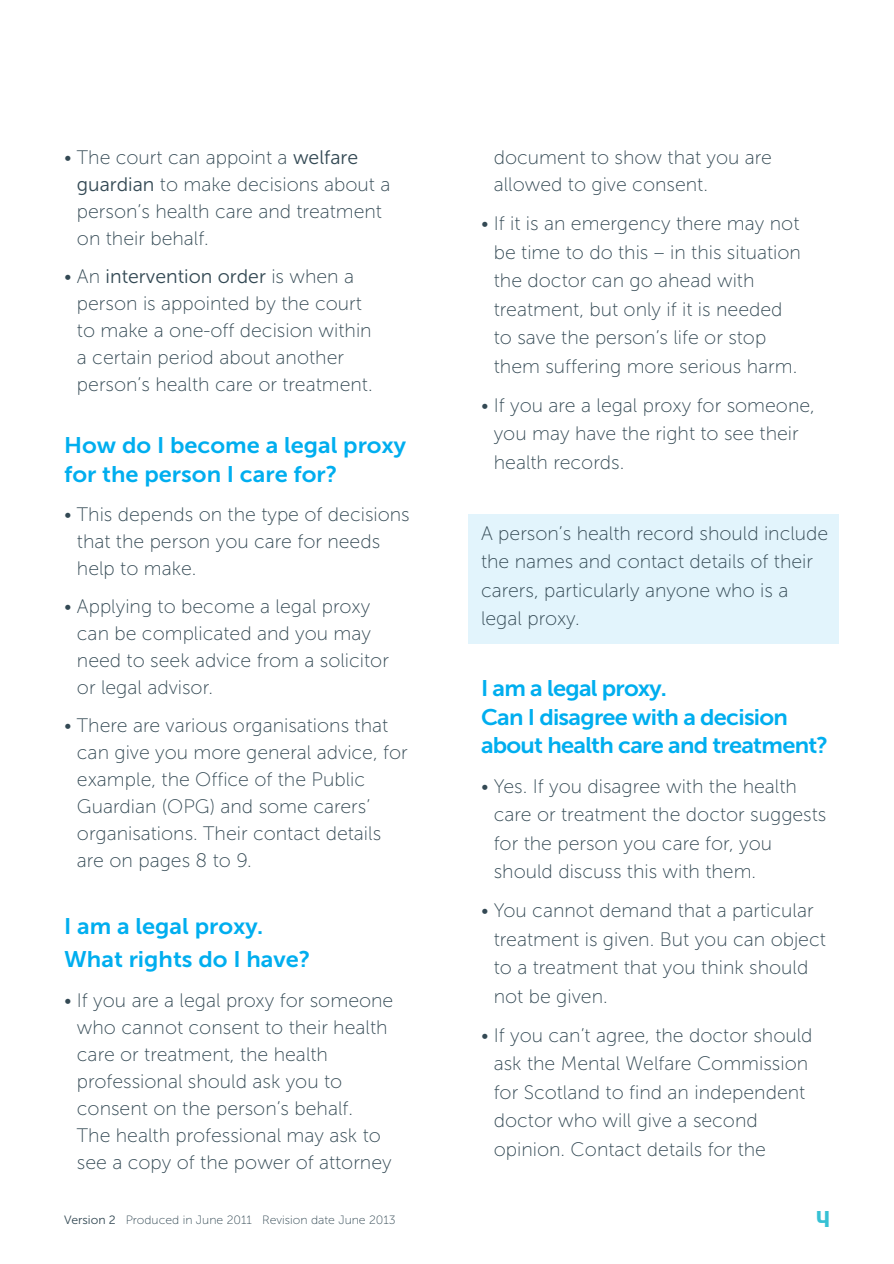
<style>
.page{position:relative;width:894px;height:1264px;background:#fff}
.page>*{position:absolute;margin:0;border:0;box-sizing:border-box;transform-origin:0 0}
.t1{font:22.5px/28.5px "Museo Sans 700";letter-spacing:-.005em;color:#00aeef;scale:1.05 1}
.t2{font:22.5px/28.5px "Museo Sans 700";letter-spacing:-.03em;color:#00aeef;scale:1.05 1}
.t3{font:700 21px "Hybrea Rg";color:#37c1d4}
.t4{font:19.5px/27px "Museo Sans 100";color:#334954}
.t5{font:19.5px "Museo Sans 300";color:#334954}
.t6{font:12px "Museo Sans 100";color:#334954}
.s1{font-family:"Museo Sans 300"}
.s2{font-family:"Museo Sans 100"}
</style>
<div class="page">
<div style="left:468px;top:514px;width:370px;height:129px;background:#e2f4fc"></div>
<p class="t4" style="left:77px;top:144px;width:315px;text-indent:-13px">• The court can appoint a <span class="s1">welfare guardian</span> to make decisions about a person’s health care and treatment on their behalf.</p>
<p class="t5" style="left:64px;top:264px;width:291px"><span class="s2">• An</span> intervention order <span class="s2">is when a</span></p>
<p class="t4" style="left:77px;top:289px;width:297px">person is appointed by the court to make a one-off decision within a certain period about another person’s health care or treatment.</p>
<p class="t1" style="left:64px;top:431px;width:327px">How do I become a legal proxy for the person I care for?</p>
<p class="t4" style="left:77px;top:501px;width:334px;text-indent:-13px">• This depends on the type of decisions that the person you care for needs help to make.</p>
<p class="t4" style="left:77px;top:593px;width:313px;text-indent:-13px">• Applying to become a legal proxy can be complicated and you may need to seek advice from a solicitor or legal advisor.</p>
<p class="t4" style="left:77px;top:711px;width:332px;text-indent:-13px">• There are various organisations that can give you more general advice, for example, the Office of the Public<br>Guardian (OPG) and some carers’ organisations. Their contact details are on pages 8 to 9.</p>
<p class="t1" style="left:64px;top:909px;width:236px;line-height:33px">I am a legal proxy.<br>What rights do I have?</p>
<p class="t4" style="left:77px;top:986px;width:318px;text-indent:-13px">• If you are a legal proxy for someone who cannot consent to their health care or treatment, the health professional should ask you to consent on the person’s behalf.<br>The health professional may ask to see a copy of the power of attorney</p>
<p class="t6" style="left:64px;top:1213px;width:333px"><span class="s1">Version 2</span> Produced in June 2011 Revision date June 2013</p>
<p class="t4" style="left:494px;top:144px;width:280px">document to show that you are allowed to give consent.</p>
<p class="t4" style="left:494px;top:209px;width:309px;line-height:28.5px;text-indent:-13px">• If it is an emergency there may not be time to do this – in this situation the doctor can go ahead with treatment, but only if it is needed to save the person’s life or stop them suffering more serious harm.</p>
<p class="t4" style="left:494px;top:391px;width:323px;line-height:28.5px;text-indent:-13px">• If you are a legal proxy for someone, you may have the right to see their health records.</p>
<p class="t4" style="left:481px;top:519px;width:349px;line-height:28.5px">A person’s health record should include the names and contact details of their carers, particularly anyone who is a legal proxy.</p>
<p class="t2" style="left:481px;top:674px;width:332px">I am a legal proxy.<br>Can I disagree with a decision about health care and treatment?</p>
<p class="t4" style="left:494px;top:771px;width:334px;line-height:28.5px;text-indent:-13px">• Yes. If you disagree with the health care or treatment the doctor suggests for the person you care for, you should discuss this with them.</p>
<p class="t4" style="left:494px;top:896px;width:334px;line-height:28.5px;text-indent:-13px">• You cannot demand that a particular treatment is given. But you can object to a treatment that you think should not be given.</p>
<p class="t4" style="left:494px;top:1021px;width:320px;line-height:28.5px;text-indent:-13px">• If you can’t agree, the doctor should ask the Mental Welfare Commission for Scotland to find an independent doctor who will give a second opinion. Contact details for the</p>
<p class="t3" style="left:816px;top:1211px;width:15px">4</p>
</div>
